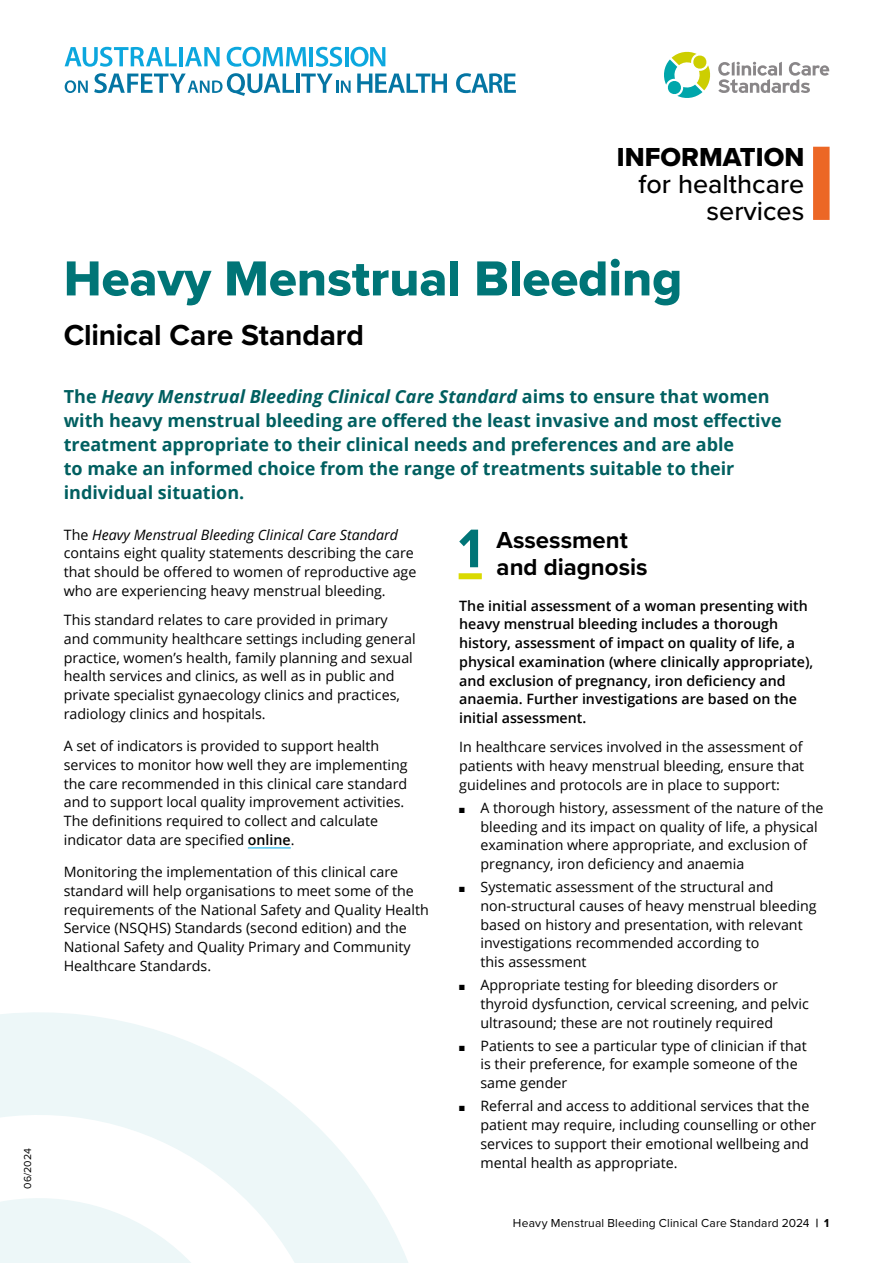
<style>
.page{position:relative;width:893px;height:1263px;background:#fff}
.page>*{position:absolute;margin:0;border:0;box-sizing:border-box;transform-origin:0 0}
.Heading_2__drop_cap_number{font:700 56.4px "Proxima Nova";color:#007577}
.Title___Heading_1__no___after{font:51px "Proxima Nova Extrabld";color:#007577}
.Heading_1_Small__below_H1{font:700 30px "Proxima Nova";letter-spacing:-.005em;color:#000}
.Key_Actions_Body-HSO{font:500 27px/27px "Proxima Nova";color:#000;text-align:right}
.Key_Actions_Head-HSO{font:27px "Proxima Nova Extrabld";color:#000}
.Heading_2__drop_cap_number-2{font:700 24px/27px "Proxima Nova";color:#000}
.Intro{font:700 18px/24px "Open Sans";color:#005f60}
.Bullet{font:14.25px/18.8px "Open Sans";color:#000}
.Normal_Semibold{font:600 14.25px/18.8px "Open Sans";color:#000}
.Bullet_Last{font:14.25px/18.8px "Open Sans";color:#000}
.Normal_Before_Bullet{font:14.25px/18.8px "Open Sans";color:#000;text-align:justify}
.t1{font:12px "Proxima Nova";letter-spacing:.015em;color:#000}
.t2{font:10.5px "Proxima Nova";color:#000}
.s1{font-style:italic}
.s2{font-weight:600}
.s3{font-weight:700}
</style>
<div class="page">
<div style="left:813px;top:147px;width:17px;height:73px;background:#ec6725"></div>
<svg style="left:65px;top:47px;width:112px;height:20px"></svg>
<hr style="left:179px;top:47px;width:4px;height:19px;background:#0ca7de">
<svg style="left:185px;top:47px;width:35px;height:19px"></svg>
<svg style="left:227px;top:47px;width:79px;height:20px"></svg>
<hr style="left:310px;top:47px;width:3px;height:19px;background:#0ca7de">
<svg style="left:316px;top:47px;width:26px;height:20px"></svg>
<hr style="left:345px;top:47px;width:3px;height:19px;background:#0ca7de">
<svg style="left:350px;top:47px;width:35px;height:20px"></svg>
<svg style="left:65px;top:80px;width:23px;height:13px"></svg>
<svg style="left:94px;top:73px;width:200px;height:23px"></svg>
<hr style="left:296px;top:74px;width:3px;height:19px;background:#0475a3">
<svg style="left:301px;top:74px;width:50px;height:19px"></svg>
<svg style="left:357px;top:74px;width:90px;height:19px"></svg>
<svg style="left:456px;top:73px;width:60px;height:20px"></svg>
<svg style="left:0;top:1012px;width:408px;height:251px;fill:#edf7f8"></svg>
<svg style="left:0;top:1186px;width:263px;height:77px"></svg>
<svg style="left:718px;top:62px;width:111px;height:31px"></svg>
<svg style="left:664px;top:51px;width:47px;height:47px"></svg>
<hr style="left:248px;top:847px;width:43px;height:1px;background:#00ace9">
<div style="left:459px;top:573px;width:23px;height:6px;background:#dada00"></div>
<p class="t2" style="left:20px;top:1188px;width:42px;rotate:-90deg">06/2024</p>
<p class="Key_Actions_Head-HSO" style="left:617px;top:137px;width:189px">INFORMATION</p>
<p class="Key_Actions_Body-HSO" style="left:638px;top:169px;width:167px">for healthcare services</p>
<h1 class="Title___Heading_1__no___after" style="left:64px;top:240px;width:620px">Heavy Menstrual Bleeding</h1>
<h1 class="Heading_1_Small__below_H1" style="left:64px;top:313px;width:302px">Clinical Care Standard</h1>
<p class="Intro" style="left:64px;top:384px;width:719px">The <span class="s1">Heavy Menstrual Bleeding Clinical Care Standard</span> aims to ensure that women with heavy menstrual bleeding are offered the least invasive and most effective treatment appropriate to their clinical needs and preferences and are able<br>to make an informed choice from the range of treatments suitable to their individual situation.</p>
<p class="Bullet" style="left:64px;top:525px;width:354px">The <span class="s1">Heavy Menstrual Bleeding Clinical Care Standard </span>contains eight quality statements describing the care that should be offered to women of reproductive age who are experiencing heavy menstrual bleeding.</p>
<p class="Bullet" style="left:64px;top:610px;width:353px">This standard relates to care provided in primary and community healthcare settings including general practice, women’s health, family planning and sexual health services and clinics, as well as in public and private specialist gynaecology clinics and practices, radiology clinics and hospitals.</p>
<p class="Bullet" style="left:64px;top:736px;width:345px">A set of indicators is provided to support health services to monitor how well they are implementing the care recommended in this clinical care standard and to support local quality improvement activities.<br>The definitions required to collect and calculate indicator data are specified <span class="s2">online</span>.</p>
<p class="Bullet" style="left:64px;top:862px;width:367px">Monitoring the implementation of this clinical care standard will help organisations to meet some of the requirements of the National Safety and Quality Health Service (NSQHS) Standards (second edition) and the National Safety and Quality Primary and Community Healthcare Standards.</p>
<h2 class="Heading_2__drop_cap_number" style="left:459px;top:506px;width:25px">1</h2>
<h2 class="Heading_2__drop_cap_number-2" style="left:497px;top:526px;width:152px">Assessment and diagnosis</h2>
<p class="Normal_Semibold" style="left:459px;top:596px;width:356px">The initial assessment of a woman presenting with heavy menstrual bleeding includes a thorough history, assessment of impact on quality of life, a physical examination (where clinically appropriate), and exclusion of pregnancy, iron deficiency and anaemia. Further investigations are based on the initial assessment.</p>
<p class="Normal_Before_Bullet" style="left:459px;top:737px;width:347px">In healthcare services involved in the assessment of patients with heavy menstrual bleeding, ensure that guidelines and protocols are in place to support:</p>
<p class="Bullet" style="left:480px;top:798px;width:344px;text-indent:-21px">■ A thorough history, assessment of the nature of the bleeding and its impact on quality of life, a physical examination where appropriate, and exclusion of pregnancy, iron deficiency and anaemia</p>
<p class="Bullet" style="left:480px;top:877px;width:338px;text-indent:-21px">■ Systematic assessment of the structural and non‑structural causes of heavy menstrual bleeding based on history and presentation, with relevant investigations recommended according to<br>this assessment</p>
<p class="Bullet" style="left:480px;top:975px;width:330px;text-indent:-21px">■ Appropriate testing for bleeding disorders or thyroid dysfunction, cervical screening, and pelvic ultrasound; these are not routinely required</p>
<p class="Bullet" style="left:480px;top:1036px;width:328px;text-indent:-21px">■ Patients to see a particular type of clinician if that is their preference, for example someone of the same gender</p>
<p class="Bullet_Last" style="left:480px;top:1096px;width:337px;text-indent:-21px">■ Referral and access to additional services that the patient may require, including counselling or other services to support their emotional wellbeing and mental health as appropriate.</p>
<p class="t1" style="left:513px;top:1214px;width:318px">Heavy Menstrual Bleeding Clinical Care Standard 2024 <span class="s3">| 1</span></p>
</div>
